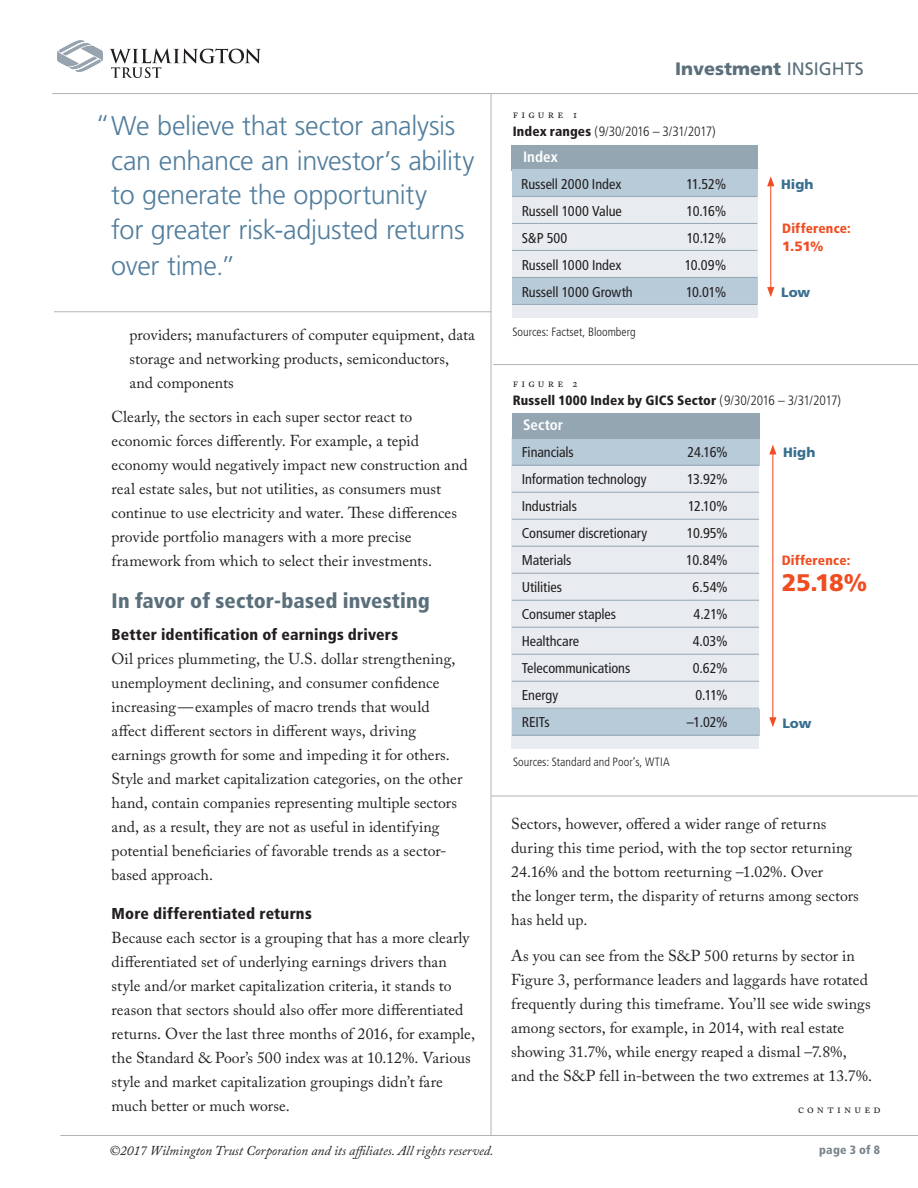
<style>
.page{position:relative;width:918px;height:1188px;background:#fff}
.page>*{position:absolute;margin:0;border:0;box-sizing:border-box;transform-origin:0 0}
.footnotes{font:300 27px/34.8px "Frutiger LT Std";letter-spacing:-.015em;color:#517d9d}
.footnotes-2{font:900 24px "Frutiger LT Std";color:#f04d22}
.Caslon_Text{font:900 condensed 21px "Frutiger LT Std";letter-spacing:.005em;color:#5b6f7b}
.t1{font:900 18px "Frutiger LT Std";color:#5b6f7b}
.Caslon_Text-2{font:15.75px/24px "Adobe Caslon Pro";letter-spacing:.005em;color:#231f20}
.Caslon_Text-3{font:900 condensed 15.75px "Frutiger LT Std";letter-spacing:.01em;color:#231f20}
.footnotes-3{font:700 condensed 15px "Frutiger LT Std";color:#fff}
.footnotes-4{font:condensed 14.25px "Frutiger LT Std";letter-spacing:-.005em;color:#231f20}
.t2{font:italic 13.5px "Adobe Caslon Pro";color:#231f20}
.footnotes-5{font:900 condensed 13.5px "Frutiger LT Std";letter-spacing:.005em;color:#231f20}
.footnotes-6{font:300 condensed 13.5px "Frutiger LT Std";letter-spacing:-.04em;color:#231f20}
.footnotes-7{font:900 condensed 13.5px/18px "Frutiger LT Std";letter-spacing:.015em;color:#f04d22}
.footnotes-8{font:900 13.5px "Frutiger LT Std";letter-spacing:-.005em;color:#386e8f}
.footnotes-9{font:300 condensed 12px "Frutiger LT Std";color:#231f20}
.footnotes-10{font:12px "Adobe Caslon Pro";letter-spacing:.27em;color:#231f20}
.footnotes-11{font:900 condensed 12px "Frutiger LT Std";letter-spacing:.02em;color:#77848a}
.s1{font-weight:400}
.s2{font-weight:900}
.s3{font-stretch:normal}
.s4{font-weight:300}
</style>
<div class="page">
<hr style="left:60px;top:1135px;width:858px;height:1px;background:#b2b3b7">
<hr style="left:52px;top:93px;width:866px;height:1px;background:#b2b3b7">
<svg style="left:57px;top:40px;width:46px;height:32px"></svg>
<svg style="left:110px;top:48px;width:151px;height:30px"></svg>
<hr style="left:491px;top:93px;width:1px;height:1043px;background:#b2b3b7">
<hr style="left:493px;top:364px;width:425px;height:1px;background:#b2b3b7">
<hr style="left:54px;top:311px;width:437px;height:1px;background:#b2b3b7">
<div style="left:512px;top:437px;width:247px;height:311px;background:#e8ecf0"></div>
<div style="left:512px;top:414px;width:248px;height:25px;background:#93a6b2"></div>
<div style="left:512px;top:439px;width:248px;height:27px;background:#b8cbd9"></div>
<div style="left:512px;top:709px;width:248px;height:27px;background:#b8cbd9"></div>
<hr style="left:772px;top:452px;width:1px;height:268px;background:#f04d22">
<svg style="left:769px;top:445px;width:7px;height:9px"></svg>
<svg style="left:769px;top:717px;width:7px;height:10px"></svg>
<hr style="left:512px;top:465px;width:247px;height:1px;background:#93a6b2">
<hr style="left:512px;top:492px;width:247px;height:1px;background:#93a6b2">
<hr style="left:512px;top:519px;width:247px;height:1px;background:#93a6b2">
<hr style="left:512px;top:546px;width:247px;height:1px;background:#93a6b2">
<hr style="left:512px;top:573px;width:247px;height:1px;background:#93a6b2">
<hr style="left:512px;top:600px;width:247px;height:1px;background:#93a6b2">
<hr style="left:512px;top:627px;width:247px;height:1px;background:#93a6b2">
<hr style="left:512px;top:654px;width:247px;height:1px;background:#93a6b2">
<hr style="left:512px;top:681px;width:247px;height:1px;background:#93a6b2">
<hr style="left:512px;top:708px;width:247px;height:1px;background:#93a6b2">
<hr style="left:512px;top:735px;width:247px;height:1px;background:#93a6b2">
<div style="left:512px;top:168px;width:246px;height:150px;background:#e8ecf0"></div>
<div style="left:512px;top:145px;width:246px;height:25px;background:#93a6b2"></div>
<div style="left:512px;top:170px;width:245px;height:26px;background:#b8cbd9"></div>
<div style="left:512px;top:278px;width:246px;height:26px;background:#b8cbd9"></div>
<hr style="left:512px;top:196px;width:245px;height:1px;background:#93a6b2">
<hr style="left:512px;top:223px;width:245px;height:1px;background:#93a6b2">
<hr style="left:512px;top:250px;width:245px;height:1px;background:#93a6b2">
<hr style="left:512px;top:277px;width:245px;height:1px;background:#93a6b2">
<hr style="left:512px;top:304px;width:245px;height:1px;background:#93a6b2">
<hr style="left:770px;top:184px;width:1px;height:105px;background:#f04d22">
<svg style="left:767px;top:176px;width:7px;height:10px"></svg>
<svg style="left:767px;top:287px;width:7px;height:10px"></svg>
<hr style="left:491px;top:796px;width:427px;height:1px;background:#b2b3b7">
<p class="footnotes" style="left:111px;top:109px;width:365px;text-indent:-16px">“We believe that sector analysis can enhance an investor’s ability to generate the opportunity<br>for greater risk-adjusted returns over time.”</p>
<p class="Caslon_Text-2" style="left:130px;top:322px;width:347px">providers; manufacturers of computer equipment, data storage and networking products, semiconductors, and components</p>
<p class="Caslon_Text-2" style="left:112px;top:405px;width:358px">Clearly, the sectors in each super sector react to economic forces differently. For example, a tepid economy would negatively impact new construction and real estate sales, but not utilities, as consumers must continue to use electricity and water. These differences provide portfolio managers with a more precise framework from which to select their investments.</p>
<p class="Caslon_Text" style="left:112px;top:588px;width:320px">In favor of sector-based investing</p>
<p class="Caslon_Text-3" style="left:112px;top:625px;width:288px">Better identification of earnings drivers</p>
<p class="Caslon_Text-2" style="left:112px;top:646px;width:352px">Oil prices plummeting, the U.S. dollar strengthening, unemployment declining, and consumer confidence increasing—examples of macro trends that would affect different sectors in different ways, driving earnings growth for some and impeding it for others.<br>Style and market capitalization categories, on the other hand, contain companies representing multiple sectors and, as a result, they are not as useful in identifying potential beneficiaries of favorable trends as a sector&shy;based approach.</p>
<p class="Caslon_Text-3" style="left:112px;top:904px;width:202px">More differentiated returns</p>
<p class="Caslon_Text-2" style="left:112px;top:925px;width:365px">Because each sector is a grouping that has a more clearly differentiated set of underlying earnings drivers than style and/or market capitalization criteria, it stands to reason that sectors should also offer more differentiated returns. Over the last three months of 2016, for example, the Standard &amp; Poor’s 500 index was at 10.12%. Various style and market capitalization groupings didn’t fare much better or much worse.</p>
<p class="t1" style="left:675px;top:58px;width:190px">Investment <span class="s1">INSIGHTS</span></p>
<p class="footnotes-10" style="left:513px;top:107px;width:67px">figure 1</p>
<p class="footnotes-6" style="left:513px;top:124px;width:204px"><span class="s2">Index ranges</span> (9/30/2016 – 3/31/2017)</p>
<p class="footnotes-3" style="left:523px;top:147px;width:36px">Index</p>
<p class="footnotes-4" style="left:521px;top:175px;width:102px">Russell 2000 Index</p>
<p class="footnotes-4" style="left:686px;top:175px;width:41px">11.52%</p>
<p class="footnotes-4" style="left:522px;top:202px;width:102px">Russell 1000 Value</p>
<p class="footnotes-4" style="left:687px;top:202px;width:41px">10.16%</p>
<p class="footnotes-4" style="left:522px;top:229px;width:47px">S&amp;P 500</p>
<p class="footnotes-4" style="left:687px;top:229px;width:41px">10.12%</p>
<p class="footnotes-4" style="left:522px;top:256px;width:101px">Russell 1000 Index</p>
<p class="footnotes-4" style="left:685px;top:256px;width:43px">10.09%</p>
<p class="footnotes-4" style="left:522px;top:283px;width:113px">Russell 1000 Growth</p>
<p class="footnotes-4" style="left:686px;top:283px;width:42px">10.01%</p>
<p class="footnotes-9" style="left:512px;top:325px;width:125px">Sources: Factset, Bloomberg</p>
<p class="footnotes-8" style="left:781px;top:176px;width:34px">High</p>
<p class="footnotes-7" style="left:782px;top:219px;width:70px">Difference:<br><span class="s3">1.51%</span></p>
<p class="footnotes-8" style="left:781px;top:284px;width:31px">Low</p>
<p class="footnotes-10" style="left:513px;top:376px;width:67px">figure 2</p>
<p class="footnotes-5" style="left:513px;top:392px;width:330px">Russell 1000 Index by GICS Sector <span class="s4">(9/30/2016 – 3/31/2017)</span></p>
<p class="footnotes-3" style="left:523px;top:416px;width:42px">Sector</p>
<p class="footnotes-4" style="left:522px;top:444px;width:54px">Financials</p>
<p class="footnotes-4" style="left:688px;top:444px;width:42px">24.16%</p>
<p class="footnotes-4" style="left:522px;top:471px;width:126px">Information technology</p>
<p class="footnotes-4" style="left:687px;top:471px;width:42px">13.92%</p>
<p class="footnotes-4" style="left:522px;top:498px;width:57px">Industrials</p>
<p class="footnotes-4" style="left:688px;top:498px;width:41px">12.10%</p>
<p class="footnotes-4" style="left:522px;top:525px;width:127px">Consumer discretionary</p>
<p class="footnotes-4" style="left:687px;top:525px;width:42px">10.95%</p>
<p class="footnotes-4" style="left:522px;top:552px;width:51px">Materials</p>
<p class="footnotes-4" style="left:686px;top:552px;width:43px">10.84%</p>
<p class="footnotes-4" style="left:522px;top:579px;width:42px">Utilities</p>
<p class="footnotes-4" style="left:693px;top:579px;width:37px">6.54%</p>
<p class="footnotes-4" style="left:522px;top:606px;width:96px">Consumer staples</p>
<p class="footnotes-4" style="left:693px;top:606px;width:36px">4.21%</p>
<p class="footnotes-4" style="left:522px;top:633px;width:59px">Healthcare</p>
<p class="footnotes-4" style="left:693px;top:633px;width:37px">4.03%</p>
<p class="footnotes-4" style="left:522px;top:660px;width:110px">Telecommunications</p>
<p class="footnotes-4" style="left:693px;top:660px;width:37px">0.62%</p>
<p class="footnotes-4" style="left:522px;top:687px;width:38px">Energy</p>
<p class="footnotes-4" style="left:695px;top:687px;width:34px">0.11%</p>
<p class="footnotes-4" style="left:522px;top:714px;width:29px">REITs</p>
<p class="footnotes-4" style="left:687px;top:714px;width:42px">–1.02%</p>
<p class="footnotes-8" style="left:782px;top:715px;width:31px">Low</p>
<p class="footnotes-8" style="left:783px;top:444px;width:34px">High</p>
<p class="footnotes-7" style="left:782px;top:552px;width:70px">Difference:</p>
<p class="footnotes-2" style="left:782px;top:568px;width:87px">25.18%</p>
<p class="footnotes-9" style="left:513px;top:755px;width:158px">Sources: Standard and Poor’s, WTIA</p>
<p class="Caslon_Text-2" style="left:511px;top:811px;width:349px">Sectors, however, offered a wider range of returns during this time period, with the top sector returning 24.16% and the bottom reeturning –1.02%. Over<br>the longer term, the disparity of returns among sectors has held up.</p>
<p class="Caslon_Text-2" style="left:511px;top:943px;width:363px">As you can see from the S&amp;P 500 returns by sector in Figure 3, performance leaders and laggards have rotated frequently during this timeframe. You’ll see wide swings among sectors, for example, in 2014, with real estate showing 31.7%, while energy reaped a dismal –7.8%, and the S&amp;P fell in-between the two extremes at 13.7%.</p>
<p class="footnotes-10" style="left:798px;top:1102px;width:84px">continued</p>
<p class="t2" style="left:110px;top:1142px;width:385px">©2017 Wilmington Trust Corporation and its affiliates. All rights reserved.</p>
<p class="footnotes-11" style="left:819px;top:1142px;width:62px">page 3 of 8</p>
</div>
